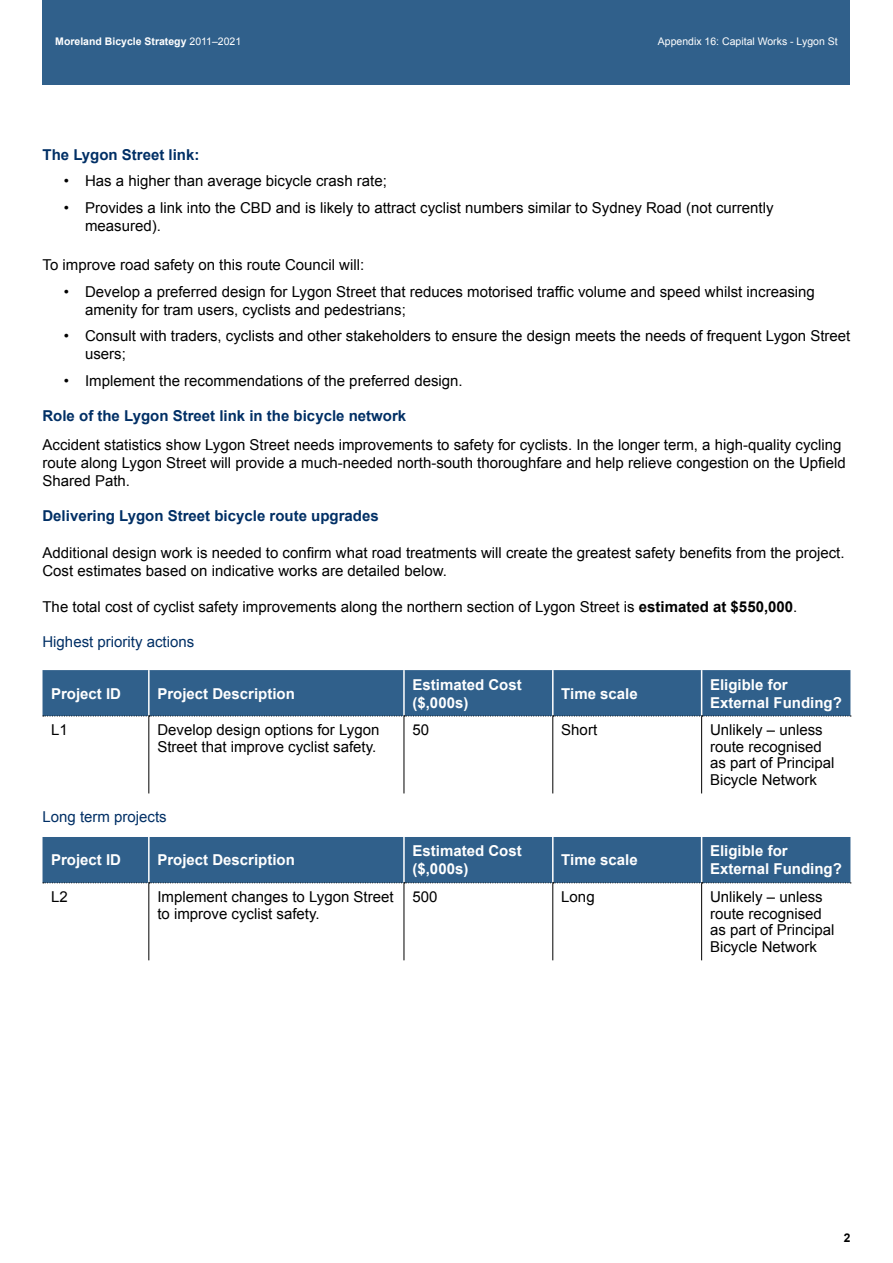
<style>
.page{position:relative;width:893px;height:1263px;background:#fff}
.page>*{position:absolute;margin:0;border:0;box-sizing:border-box;transform-origin:0 0}
.t1{font:15px/16.5px "Arial";color:#000}
.t2{font:700 15px/18px "Arial";color:#fff}
.t3{font:700 15px "Arial";color:#002f65}
.t4{font:15px "Arial";color:#002f65}
.t5{font:700 12px "Arial";color:#000}
.t6{font:700 10.5px "Arial";color:#fff}
.t7{font:10.5px "Arial";color:#fff}
.s1{font-weight:400}
.s2{font-weight:700}
</style>
<div class="page">
<div style="left:43px;top:0;width:807px;height:85px;background:#30608b"></div>
<hr style="left:148px;top:716px;width:1px;height:77px;background:#000">
<hr style="left:404px;top:716px;width:1px;height:77px;background:#000">
<hr style="left:552px;top:716px;width:1px;height:77px;background:#000">
<hr style="left:701px;top:716px;width:1px;height:77px;background:#000">
<div style="left:43px;top:670px;width:808px;height:47px;background:#30608b"></div>
<hr style="left:148px;top:883px;width:1px;height:77px;background:#000">
<hr style="left:404px;top:883px;width:1px;height:77px;background:#000">
<hr style="left:552px;top:883px;width:1px;height:77px;background:#000">
<hr style="left:701px;top:883px;width:1px;height:77px;background:#000">
<div style="left:43px;top:837px;width:808px;height:46px;background:#30608b"></div>
<p class="t6" style="left:55px;top:34px;width:187px">Moreland Bicycle Strategy <span class="s1">2011–2021</span></p>
<p class="t7" style="left:658px;top:35px;width:181px">Appendix 16: Capital Works - Lygon St</p>
<p class="t3" style="left:43px;top:144px;width:158px">The Lygon Street link:</p>
<p class="t1" style="left:64px;top:173px;width:325px">• Has a higher than average bicycle crash rate;</p>
<p class="t1" style="left:85px;top:199px;width:690px;line-height:18px;text-indent:-21px">• Provides a link into the CBD and is likely to attract cyclist numbers similar to Sydney Road (not currently measured).</p>
<p class="t1" style="left:43px;top:257px;width:323px">To improve road safety on this route Council will:</p>
<p class="t1" style="left:85px;top:282px;width:731px;line-height:18px;text-indent:-21px">• Develop a preferred design for Lygon Street that reduces motorised traffic volume and speed whilst increasing amenity for tram users, cyclists and pedestrians;</p>
<p class="t1" style="left:85px;top:327px;width:767px;line-height:18px;text-indent:-21px">• Consult with traders, cyclists and other stakeholders to ensure the design meets the needs of frequent Lygon Street users;</p>
<p class="t1" style="left:64px;top:372px;width:400px">• Implement the recommendations of the preferred design.</p>
<p class="t3" style="left:42px;top:405px;width:365px">Role of the Lygon Street link in the bicycle network</p>
<p class="t1" style="left:42px;top:436px;width:805px;line-height:18px">Accident statistics show Lygon Street needs improvements to safety for cyclists. In the longer term, a high-quality cycling route along Lygon Street will provide a much-needed north-south thoroughfare and help relieve congestion on the Upfield<br>Shared Path.</p>
<p class="t3" style="left:42px;top:506px;width:338px">Delivering Lygon Street bicycle route upgrades</p>
<p class="t1" style="left:42px;top:544px;width:804px;line-height:18px">Additional design work is needed to confirm what road treatments will create the greatest safety benefits from the project.<br>Cost estimates based on indicative works are detailed below.</p>
<p class="t1" style="left:42px;top:599px;width:756px">The total cost of cyclist safety improvements along the northern section of Lygon Street is <span class="s2">estimated at $550,000</span>.</p>
<p class="t4" style="left:42px;top:632px;width:153px">Highest priority actions</p>
<p class="t2" style="left:51px;top:685px;width:72px">Project ID</p>
<p class="t2" style="left:157px;top:685px;width:139px">Project Description</p>
<p class="t2" style="left:412px;top:676px;width:111px">Estimated Cost ($,000s)</p>
<p class="t2" style="left:561px;top:685px;width:78px">Time scale</p>
<p class="t2" style="left:710px;top:676px;width:133px">Eligible for<br>External Funding?</p>
<p class="t1" style="left:51px;top:722px;width:18px">L1</p>
<p class="t1" style="left:157px;top:722px;width:224px">Develop design options for Lygon<br>Street that improve cyclist safety.</p>
<p class="t1" style="left:412px;top:722px;width:18px">50</p>
<p class="t1" style="left:561px;top:722px;width:37px">Short</p>
<p class="t1" style="left:710px;top:722px;width:126px">Unlikely – unless route recognised as part of Principal<br>Bicycle Network</p>
<p class="t4" style="left:43px;top:807px;width:126px">Long term projects</p>
<p class="t2" style="left:51px;top:851px;width:72px">Project ID</p>
<p class="t2" style="left:157px;top:851px;width:139px">Project Description</p>
<p class="t2" style="left:412px;top:842px;width:111px">Estimated Cost ($,000s)</p>
<p class="t2" style="left:561px;top:851px;width:78px">Time scale</p>
<p class="t2" style="left:710px;top:842px;width:133px">Eligible for<br>External Funding?</p>
<p class="t1" style="left:51px;top:889px;width:18px">L2</p>
<p class="t1" style="left:157px;top:889px;width:238px">Implement changes to Lygon Street to improve cyclist safety.</p>
<p class="t1" style="left:412px;top:889px;width:27px">500</p>
<p class="t1" style="left:561px;top:889px;width:35px">Long</p>
<p class="t1" style="left:710px;top:889px;width:126px">Unlikely – unless route recognised as part of Principal<br>Bicycle Network</p>
<p class="t5" style="left:844px;top:1230px;width:8px">2</p>
</div>
